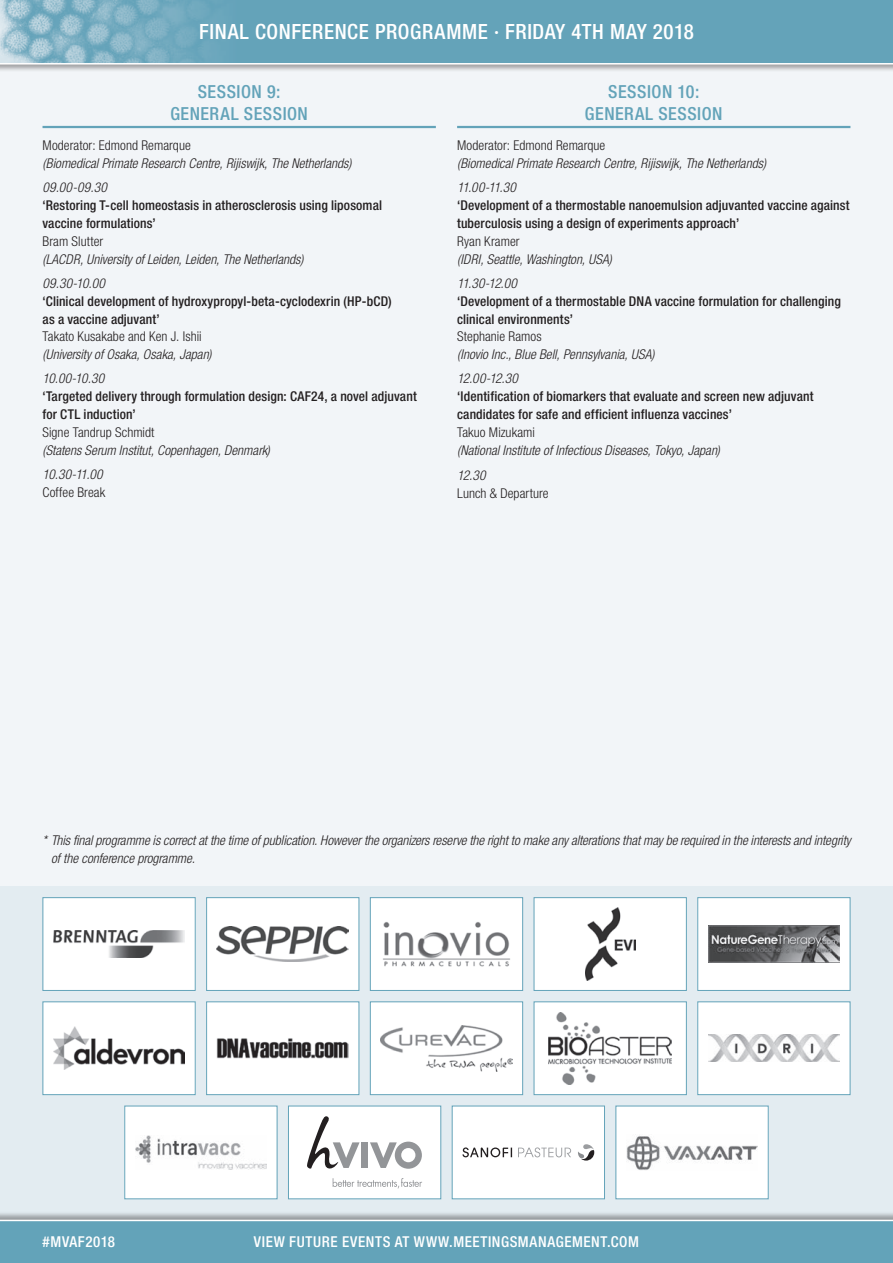
<style>
.page{position:relative;width:893px;height:1263px;background:#f2f5f8}
.page>*{position:absolute;margin:0;border:0;box-sizing:border-box;transform-origin:0 0}
.t1{font:500 condensed 21px "Helvetica Neue LT Std";letter-spacing:.025em;color:#fff}
._1_Main_Heading__Sin{font:500 condensed 18px/21.6px "Helvetica Neue LT Std";letter-spacing:.03em;color:#63a3b9;text-align:center}
.t2{font:500 condensed 15px "Helvetica Neue LT Std";letter-spacing:.04em;color:#fff}
._5_Body_Text__Single{font:500 condensed 13.5px/17.9px "Helvetica Neue LT Std";letter-spacing:.01em;color:#231f20}
._5_Body_Text__Single-2{font:italic 300 condensed 13.5px/17.9px "Helvetica Neue LT Std";color:#231f20}
._5_Body_Text__Single-3{font:300 condensed 13.5px/18px "Helvetica Neue LT Std";letter-spacing:.005em;color:#231f20}
.s1{font-style:normal}
.s2{font-weight:300;font-style:italic}
.s3{font-weight:300}
.s4{font-style:italic}
</style>
<div class="page">
<div style="left:0;top:887px;width:893px;height:376px;background:#e3ecf1"></div>
<div style="left:698px;top:898px;width:152px;height:92px;background:#fff"></div>
<img style="left:708px;top:925px;width:132px;height:37px">
<div style="left:697px;top:897px;width:153px;height:94px;border:1px solid #63a3b9"></div>
<div style="left:43px;top:898px;width:152px;height:92px;background:#fff"></div>
<img style="left:53px;top:931px;width:132px;height:26px">
<div style="left:43px;top:897px;width:153px;height:94px;border:1px solid #63a3b9"></div>
<div style="left:698px;top:1002px;width:152px;height:93px;background:#fff"></div>
<img style="left:708px;top:1034px;width:132px;height:28px">
<div style="left:697px;top:1001px;width:153px;height:94px;border:1px solid #63a3b9"></div>
<div style="left:43px;top:1002px;width:152px;height:93px;background:#fff"></div>
<img style="left:53px;top:1026px;width:132px;height:44px">
<div style="left:43px;top:1001px;width:153px;height:94px;border:1px solid #63a3b9"></div>
<div style="left:125px;top:1106px;width:152px;height:93px;background:#fff"></div>
<img style="left:135px;top:1135px;width:132px;height:34px">
<div style="left:124px;top:1106px;width:153px;height:93px;border:1px solid #63a3b9"></div>
<div style="left:207px;top:1002px;width:152px;height:93px;background:#fff"></div>
<img style="left:217px;top:1038px;width:132px;height:21px">
<div style="left:206px;top:1001px;width:153px;height:94px;border:1px solid #63a3b9"></div>
<div style="left:207px;top:898px;width:152px;height:92px;background:#fff"></div>
<img style="left:217px;top:927px;width:132px;height:34px">
<div style="left:206px;top:897px;width:153px;height:94px;border:1px solid #63a3b9"></div>
<div style="left:288px;top:1106px;width:153px;height:93px;background:#fff"></div>
<svg style="left:333px;top:1178px;width:89px;height:10px"></svg>
<div style="left:362px;top:1142px;width:6px;height:26px;background:#939598"></div>
<svg style="left:370px;top:1141px;width:52px;height:28px"></svg>
<svg style="left:307px;top:1116px;width:53px;height:53px"></svg>
<div style="left:288px;top:1106px;width:153px;height:93px;border:1px solid #63a3b9"></div>
<div style="left:452px;top:1106px;width:152px;height:93px;background:#fff"></div>
<svg style="left:462px;top:1147px;width:50px;height:10px"></svg>
<svg style="left:578px;top:1144px;width:16px;height:16px"></svg>
<svg style="left:518px;top:1147px;width:53px;height:10px"></svg>
<div style="left:452px;top:1106px;width:153px;height:93px;border:1px solid #63a3b9"></div>
<div style="left:616px;top:1106px;width:152px;height:93px;background:#fff"></div>
<img style="left:626px;top:1135px;width:132px;height:35px">
<div style="left:615px;top:1106px;width:154px;height:93px;border:1px solid #63a3b9"></div>
<div style="left:370px;top:1002px;width:153px;height:93px;background:#fff"></div>
<img style="left:381px;top:1025px;width:131px;height:46px">
<div style="left:370px;top:1001px;width:153px;height:94px;border:1px solid #63a3b9"></div>
<div style="left:370px;top:898px;width:153px;height:92px;background:#fff"></div>
<img style="left:383px;top:922px;width:127px;height:45px">
<div style="left:370px;top:897px;width:153px;height:94px;border:1px solid #63a3b9"></div>
<div style="left:534px;top:1002px;width:152px;height:93px;background:#fff"></div>
<img style="left:548px;top:1012px;width:124px;height:72px">
<div style="left:534px;top:1001px;width:153px;height:94px;border:1px solid #63a3b9"></div>
<div style="left:534px;top:898px;width:152px;height:92px;background:#fff"></div>
<img style="left:585px;top:908px;width:50px;height:72px">
<div style="left:534px;top:897px;width:153px;height:94px;border:1px solid #63a3b9"></div>
<div style="left:0;top:0;width:893px;height:73px;background:#231f20;opacity:.4"></div>
<img style="left:0;top:0;width:893px;height:63px">
<hr style="left:0;top:63px;width:893px;height:2px;background:#fff">
<div style="left:0;top:1211px;width:893px;height:52px;background:#231f20;opacity:.4"></div>
<div style="left:0;top:1220px;width:893px;height:43px;background:#63a3b9"></div>
<hr style="left:0;top:1220px;width:893px;height:1px;background:#fff">
<hr style="left:43px;top:126px;width:393px;height:2px;background:#63a3b9">
<hr style="left:457px;top:126px;width:393px;height:2px;background:#63a3b9">
<p class="t1" style="left:199px;top:19px;width:496px">FINAL CONFERENCE PROGRAMME · FRIDAY 4TH MAY 2018</p>
<p class="_1_Main_Heading__Sin" style="left:170px;top:80px;width:139px">SESSION 9:<br>GENERAL SESSION</p>
<p class="_5_Body_Text__Single-2" style="left:43px;top:137px;width:310px"><span class="s1">Moderator: Edmond Remarque<br></span>(Biomedical Primate Research Centre, Rijiswijk, The Netherlands)</p>
<p class="_5_Body_Text__Single" style="left:43px;top:178px;width:341px"><span class="s2">09.00-09.30<br></span>‘Restoring T-cell homeostasis in atherosclerosis using liposomal vaccine formulations’<br><span class="s3">Bram Slutter<br></span><span class="s2">(LACDR, University of Leiden, Leiden, The Netherlands)</span></p>
<p class="_5_Body_Text__Single" style="left:43px;top:274px;width:351px"><span class="s2">09.30-10.00<br></span>‘Clinical development of hydroxypropyl-beta-cyclodexrin (HP-bCD) as a vaccine adjuvant’<br><span class="s3">Takato Kusakabe and Ken J. Ishii<br></span><span class="s2">(University of Osaka, Osaka, Japan)</span></p>
<p class="_5_Body_Text__Single" style="left:43px;top:370px;width:376px"><span class="s2">10.00-10.30<br></span>‘Targeted delivery through formulation design: CAF24, a novel adjuvant for CTL induction’<br><span class="s3">Signe Tandrup Schmidt<br></span><span class="s2">(Statens Serum Institut, Copenhagen, Denmark)</span></p>
<p class="_5_Body_Text__Single-2" style="left:43px;top:466px;width:64px">10.30-11.00<br><span class="s1">Coffee Break</span></p>
<p class="_1_Main_Heading__Sin" style="left:585px;top:80px;width:139px">SESSION 10:<br>GENERAL SESSION</p>
<p class="_5_Body_Text__Single-2" style="left:457px;top:137px;width:310px"><span class="s1">Moderator: Edmond Remarque<br></span>(Biomedical Primate Research Centre, Rijiswijk, The Netherlands)</p>
<p class="_5_Body_Text__Single" style="left:457px;top:178px;width:394px"><span class="s2">11.00-11.30<br></span>‘Development of a thermostable nanoemulsion adjuvanted vaccine against tuberculosis using a design of experiments approach’<br><span class="s3">Ryan Kramer<br></span><span class="s2">(IDRI, Seattle, Washington, USA)</span></p>
<p class="_5_Body_Text__Single" style="left:457px;top:274px;width:385px"><span class="s2">11.30-12.00<br></span>‘Development of a thermostable DNA vaccine formulation for challenging clinical environments’<br><span class="s3">Stephanie Ramos<br></span><span class="s2">(Inovio Inc., Blue Bell, Pennsylvania, USA)</span></p>
<p class="_5_Body_Text__Single" style="left:457px;top:369px;width:358px"><span class="s2">12.00-12.30<br></span>‘Identification of biomarkers that evaluate and screen new adjuvant candidates for safe and efficient influenza vaccines’<br><span class="s3">Takuo Mizukami<br></span><span class="s2">(National Institute of Infectious Diseases, Tokyo, Japan)</span></p>
<p class="_5_Body_Text__Single-3" style="left:457px;top:466px;width:93px"><span class="s4">12.30<br></span>Lunch &amp; Departure</p>
<p class="_5_Body_Text__Single-2" style="left:51px;top:832px;width:801px;text-indent:-9px">* This final programme is correct at the time of publication. However the organizers reserve the right to make any alterations that may be required in the interests and integrity of the conference programme.</p>
<p class="t2" style="left:43px;top:1233px;width:74px">#MVAF2018</p>
<p class="t2" style="left:254px;top:1233px;width:386px">VIEW FUTURE EVENTS AT WWW.MEETINGSMANAGEMENT.COM</p>
</div>
